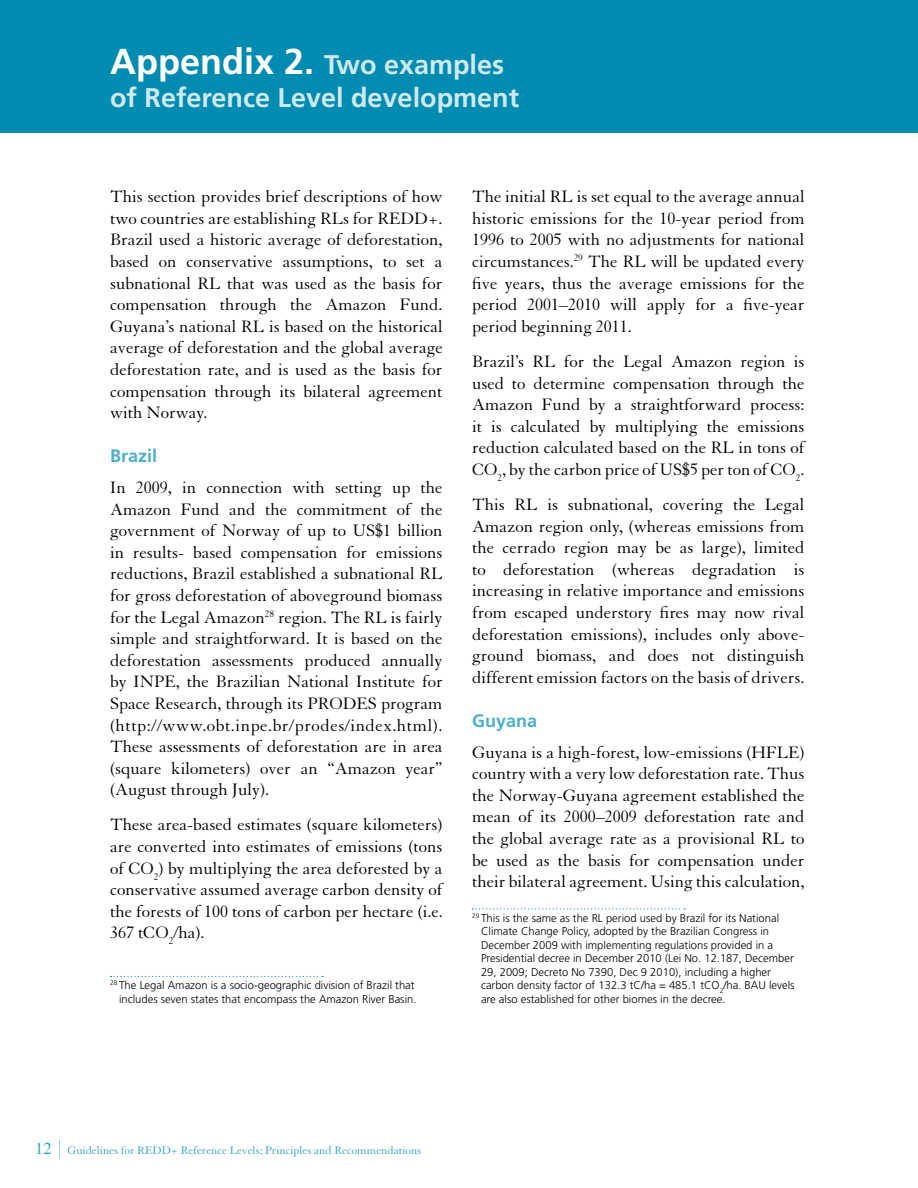
<style>
.page{position:relative;width:918px;height:1188px;background:#fff}
.page>*{position:absolute;margin:0;border:0;box-sizing:border-box;transform-origin:0 0}
.t1{font:700 27px/32.4px "Frutiger";color:#cfe9f0}
.t2{font:18px/21.6px "Granjon LT Std";color:#000;text-align:justify}
.t3{font:700 18px "Frutiger";color:#4daec8}
.t4{font:12px "Granjon LT Std";color:#33a2c0}
.t5{font:300 11.25px/13.5px "Frutiger";color:#000}
.s1{font-size:36px;color:#fff}
.s2{font-family:"Times";font-size:16.5px}
</style>
<div class="page">
<svg style="left:59px;top:1140px;width:1px;height:19px"></svg>
<div style="left:0;top:0;width:918px;height:132px;background:#008bb0"></div>
<svg style="left:473px;top:908px;width:212px;height:2px"></svg>
<svg style="left:111px;top:976px;width:212px;height:1px"></svg>
<h1 class="t1" style="left:110px;top:49px;width:411px"><span class="s1">Appendix 2.</span> Two examples of Reference Level development</h1>
<p class="t2" style="left:110px;top:186px;width:334px">This section provides brief descriptions of how two countries are establishing RLs for REDD+.<br>Brazil used a historic average of deforestation, based on conservative assumptions, to set a subnational RL that was used as the basis for compensation through the Amazon Fund.<br>Guyana’s national RL is based on the historical average of deforestation and the global average deforestation rate, and is used as the basis for compensation through its bilateral agreement with Norway.</p>
<p class="t3" style="left:110px;top:445px;width:49px">Brazil</p>
<p class="t2" style="left:110px;top:477px;width:334px">In 2009, in connection with setting up the Amazon Fund and the commitment of the government of Norway of up to US$1 billion in results- based compensation for emissions reductions, Brazil established a subnational RL for gross deforestation of aboveground biomass for the Legal Amazon<sup>28</sup> region. The RL is fairly simple and straightforward. It is based on the deforestation assessments produced annually by INPE, the Brazilian National Institute for Space Research, through its PRODES program (http://www.obt.inpe.br/prodes/index.html).<br>These assessments of deforestation are in area (square kilometers) over an “Amazon year” (August through July).</p>
<p class="t2" style="left:110px;top:814px;width:334px">These area-based estimates (square kilometers) are converted into estimates of emissions (tons of CO<sub>2</sub>) by multiplying the area deforested by a conservative assumed average carbon density of the forests of 100 tons of carbon per hectare (i.e.<br>367 tCO<sub>2</sub>/ha).</p>
<p class="t5" style="left:110px;top:979px;width:308px;text-align:right"><sup>28</sup> The Legal Amazon is a socio-geographic division of Brazil that includes seven states that encompass the Amazon River Basin.</p>
<p class="t2" style="left:472px;top:186px;width:334px">The initial RL is set equal to the average annual historic emissions for the 10-year period from 1996 to 2005 with no adjustments for national circumstances.<sup>29</sup> The RL will be updated every five years, thus the average emissions for the period 2001–2010 will apply for a five-year period beginning 2011.</p>
<p class="t2" style="left:472px;top:351px;width:334px">Brazil’s RL for the Legal Amazon region is used to determine compensation through the Amazon Fund by a straightforward process: it is calculated by multiplying the emissions reduction calculated based on the RL in tons of CO<sub>2</sub>, by the carbon price of US$5 per ton of CO<sub>2</sub>.</p>
<p class="t2" style="left:472px;top:494px;width:334px">This RL is subnational, covering the Legal Amazon region only, (whereas emissions from the cerrado region may be as large), limited to deforestation (whereas degradation is increasing in relative importance and emissions from escaped understory fires may now rival deforestation emissions), includes only above&shy;ground biomass, and does not distinguish different emission factors on the basis of drivers.</p>
<p class="t3" style="left:472px;top:710px;width:67px">Guyana</p>
<p class="t2" style="left:472px;top:742px;width:334px">Guyana is a high-forest, low-emissions (HFLE) country with a very low deforestation rate. Thus the Norway-Guyana agreement established the mean of its 2000–2009 deforestation rate and the global average rate as a provisional RL to be used as the basis for compensation under their bilateral agreement. Using this calculation,</p>
<p class="t5" style="left:481px;top:911px;width:315px;text-indent:-9px"><sup>29</sup> This is the same as the RL period used by Brazil for its National Climate Change Policy, adopted by the Brazilian Congress in December 2009 with implementing regulations provided in a Presidential decree in December 2010 (Lei No. 12.187, December 29, 2009; Decreto No 7390, Dec 9 2010), including a higher carbon density factor of 132.3 tC/ha = 485.1 tCO<sub>2</sub>/ha. BAU levels are also established for other biomes in the decree.</p>
<p class="t4" style="left:35px;top:1143px;width:388px"><span class="s2">12</span> Guidelines for REDD+ Reference Levels: Principles and Recommendations</p>
</div>
